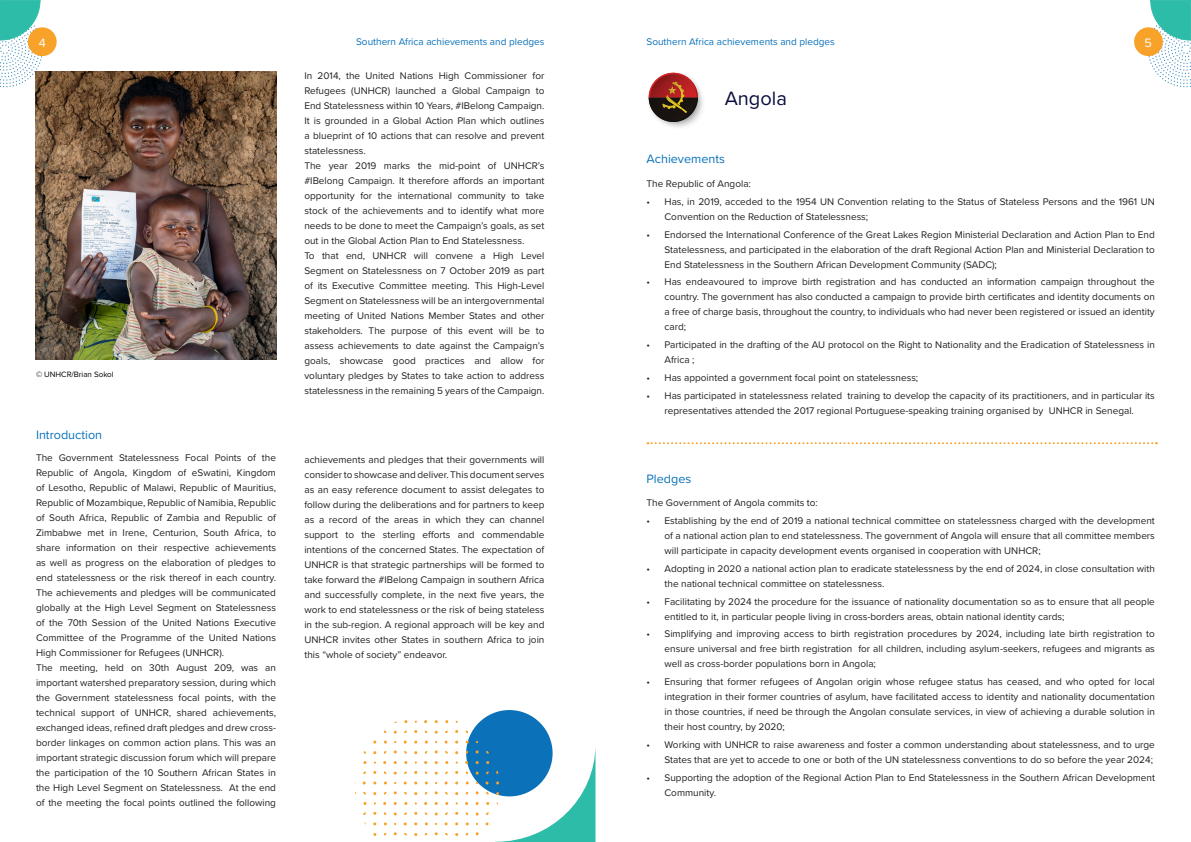
<style>
.page{position:relative;width:1191px;height:842px;background:#fff}
.page>*{position:absolute;margin:0;border:0;box-sizing:border-box;transform-origin:0 0}
.t1{font:20px "Proxima Nova";color:#0a0e3c}
.t2{font:12.6px "Proxima Nova";color:#0b72ba}
.t3{font:12.6px "Proxima Nova";color:#fff}
.t4{font:10px/15px "Proxima Nova";color:#231f20;text-align:justify}
.t5{font:10px "Proxima Nova";color:#0b72ba}
.t6{font:8px "Proxima Nova";color:#000}
</style>
<div class="page">
<svg style="left:1147px;top:0;width:44px;height:87px"></svg>
<svg style="left:0;top:0;width:43px;height:87px"></svg>
<div style="left:1134px;top:27px;width:28px;height:29px;background:#f9a22a;border-radius:50%"></div>
<div style="left:28px;top:27px;width:29px;height:29px;background:#f9a22a;border-radius:50%"></div>
<svg style="left:648px;top:72px;width:55px;height:55px"></svg>
<div style="left:466px;top:710px;width:86px;height:86px;background:#0b72ba;border-radius:50%"></div>
<svg style="left:384px;top:740px;width:3px;height:4px"></svg>
<svg style="left:362px;top:781px;width:4px;height:4px"></svg>
<svg style="left:384px;top:781px;width:3px;height:4px"></svg>
<svg style="left:394px;top:750px;width:3px;height:4px"></svg>
<svg style="left:403px;top:740px;width:4px;height:4px"></svg>
<svg style="left:425px;top:740px;width:3px;height:4px"></svg>
<svg style="left:434px;top:730px;width:4px;height:4px"></svg>
<svg style="left:394px;top:812px;width:3px;height:4px"></svg>
<svg style="left:414px;top:781px;width:3px;height:4px"></svg>
<svg style="left:403px;top:781px;width:4px;height:4px"></svg>
<svg style="left:425px;top:781px;width:3px;height:4px"></svg>
<svg style="left:434px;top:750px;width:4px;height:4px"></svg>
<svg style="left:434px;top:771px;width:4px;height:4px"></svg>
<svg style="left:444px;top:740px;width:4px;height:4px"></svg>
<svg style="left:465px;top:740px;width:4px;height:4px"></svg>
<svg style="left:434px;top:812px;width:4px;height:4px"></svg>
<svg style="left:455px;top:781px;width:3px;height:4px"></svg>
<svg style="left:444px;top:781px;width:4px;height:4px"></svg>
<svg style="left:465px;top:781px;width:4px;height:4px"></svg>
<svg style="left:475px;top:761px;width:4px;height:3px"></svg>
<svg style="left:475px;top:750px;width:4px;height:4px"></svg>
<svg style="left:475px;top:771px;width:4px;height:4px"></svg>
<svg style="left:475px;top:802px;width:4px;height:3px"></svg>
<svg style="left:475px;top:812px;width:4px;height:4px"></svg>
<svg style="left:495px;top:744px;width:100px;height:98px"></svg>
<svg style="left:647px;top:442px;width:509px;height:2px"></svg>
<img style="left:36px;top:72px;width:240px;height:288px">
<p class="t3" style="left:39px;top:33px;width:9px">4</p>
<p class="t5" style="left:356px;top:34px;width:190px">Southern Africa achievements and pledges</p>
<p class="t5" style="left:646px;top:34px;width:190px">Southern Africa achievements and pledges</p>
<p class="t3" style="left:1144px;top:33px;width:9px">5</p>
<p class="t6" style="left:36px;top:369px;width:79px">© UNHCR/Brian Sokol</p>
<p class="t2" style="left:36px;top:425px;width:68px">Introduction</p>
<p class="t4" style="left:36px;top:450px;width:241px">The Government Statelessness Focal Points of the Republic of Angola, Kingdom of eSwatini, Kingdom of Lesotho, Republic of Malawi, Republic of Mauritius, Republic of Mozambique, Republic of Namibia, Republic of South Africa, Republic of Zambia and Republic of Zimbabwe met in Irene, Centurion, South Africa, to share information on their respective achievements as well as progress on the elaboration of pledges to end statelessness or the risk thereof in each country.<br>The achievements and pledges will be communicated globally at the High Level Segment on Statelessness of the 70th Session of the United Nations Executive Committee of the Programme of the United Nations High Commissioner for Refugees (UNHCR).</p>
<p class="t4" style="left:36px;top:660px;width:241px">The meeting, held on 30th August 209, was an important watershed preparatory session, during which the Government statelessness focal points, with the technical support of UNHCR, shared achievements, exchanged ideas, refined draft pledges and drew cross&shy;border linkages on common action plans. This was an important strategic discussion forum which will prepare the participation of the 10 Southern African States in the High Level Segment on Statelessness. At the end of the meeting the focal points outlined the following</p>
<p class="t4" style="left:304px;top:67px;width:241px">In 2014, the United Nations High Commissioner for Refugees (UNHCR) launched a Global Campaign to End Statelessness within 10 Years, #IBelong Campaign.<br>It is grounded in a Global Action Plan which outlines a blueprint of 10 actions that can resolve and prevent statelessness.</p>
<p class="t4" style="left:304px;top:157px;width:241px">The year 2019 marks the mid-point of UNHCR’s #IBelong Campaign. It therefore affords an important opportunity for the international community to take stock of the achievements and to identify what more needs to be done to meet the Campaign’s goals, as set out in the Global Action Plan to End Statelessness.</p>
<p class="t4" style="left:304px;top:247px;width:241px">To that end, UNHCR will convene a High Level Segment on Statelessness on 7 October 2019 as part of its Executive Committee meeting. This High-Level Segment on Statelessness will be an intergovernmental meeting of United Nations Member States and other stakeholders. The purpose of this event will be to assess achievements to date against the Campaign’s goals, showcase good practices and allow for voluntary pledges by States to take action to address statelessness in the remaining 5 years of the Campaign.</p>
<p class="t4" style="left:304px;top:451px;width:241px">achievements and pledges that their governments will consider to showcase and deliver. This document serves as an easy reference document to assist delegates to follow during the deliberations and for partners to keep as a record of the areas in which they can channel support to the sterling efforts and commendable intentions of the concerned States. The expectation of UNHCR is that strategic partnerships will be formed to take forward the #IBelong Campaign in southern Africa and successfully complete, in the next five years, the work to end statelessness or the risk of being stateless in the sub-region. A regional approach will be key and UNHCR invites other States in southern Africa to join this “whole of society” endeavor.</p>
<p class="t1" style="left:725px;top:83px;width:64px">Angola</p>
<p class="t2" style="left:646px;top:150px;width:80px">Achievements</p>
<p class="t4" style="left:646px;top:176px;width:106px">The Republic of Angola:</p>
<p class="t4" style="left:664px;top:193px;width:492px;text-indent:-18px">• Has, in 2019, acceded to the 1954 UN Convention relating to the Status of Stateless Persons and the 1961 UN<br>Convention on the Reduction of Statelessness;</p>
<p class="t4" style="left:664px;top:226px;width:492px;text-indent:-18px">• Endorsed the International Conference of the Great Lakes Region Ministerial Declaration and Action Plan to End Statelessness, and participated in the elaboration of the draft Regional Action Plan and Ministerial Declaration to End Statelessness in the Southern African Development Community (SADC);</p>
<p class="t4" style="left:664px;top:274px;width:492px;text-indent:-18px">• Has endeavoured to improve birth registration and has conducted an information campaign throughout the country. The government has also conducted a campaign to provide birth certificates and identity documents on a free of charge basis, throughout the country, to individuals who had never been registered or issued an identity card;</p>
<p class="t4" style="left:664px;top:337px;width:492px;text-indent:-18px">• Participated in the drafting of the AU protocol on the Right to Nationality and the Eradication of Statelessness in<br>Africa ;</p>
<p class="t4" style="left:646px;top:370px;width:273px">• Has appointed a government focal point on statelessness;</p>
<p class="t4" style="left:646px;top:388px;width:510px;text-align:center">• Has participated in statelessness related training to develop the capacity of its practitioners, and in particular its representatives attended the 2017 regional Portuguese-speaking training organised by UNHCR in Senegal.</p>
<p class="t2" style="left:646px;top:469px;width:46px">Pledges</p>
<p class="t4" style="left:646px;top:495px;width:173px">The Government of Angola commits to:</p>
<p class="t4" style="left:664px;top:513px;width:492px;text-indent:-18px">• Establishing by the end of 2019 a national technical committee on statelessness charged with the development of a national action plan to end statelessness. The government of Angola will ensure that all committee members will participate in capacity development events organised in cooperation with UNHCR;</p>
<p class="t4" style="left:664px;top:560px;width:492px;text-indent:-18px">• Adopting in 2020 a national action plan to eradicate statelessness by the end of 2024, in close consultation with the national technical committee on statelessness.</p>
<p class="t4" style="left:664px;top:593px;width:492px;text-indent:-18px">• Facilitating by 2024 the procedure for the issuance of nationality documentation so as to ensure that all people entitled to it, in particular people living in cross-borders areas, obtain national identity cards;</p>
<p class="t4" style="left:664px;top:626px;width:492px;text-indent:-18px">• Simplifying and improving access to birth registration procedures by 2024, including late birth registration to ensure universal and free birth registration for all children, including asylum-seekers, refugees and migrants as well as cross-border populations born in Angola;</p>
<p class="t4" style="left:664px;top:674px;width:492px;text-indent:-18px">• Ensuring that former refugees of Angolan origin whose refugee status has ceased, and who opted for local integration in their former countries of asylum, have facilitated access to identity and nationality documentation in those countries, if need be through the Angolan consulate services, in view of achieving a durable solution in their host country, by 2020;</p>
<p class="t4" style="left:646px;top:737px;width:510px;text-align:right">• Working with UNHCR to raise awareness and foster a common understanding about statelessness, and to urge<br>States that are yet to accede to one or both of the UN statelessness conventions to do so before the year 2024;</p>
<p class="t4" style="left:664px;top:770px;width:492px;text-indent:-18px">• Supporting the adoption of the Regional Action Plan to End Statelessness in the Southern African Development<br>Community.</p>
</div>
